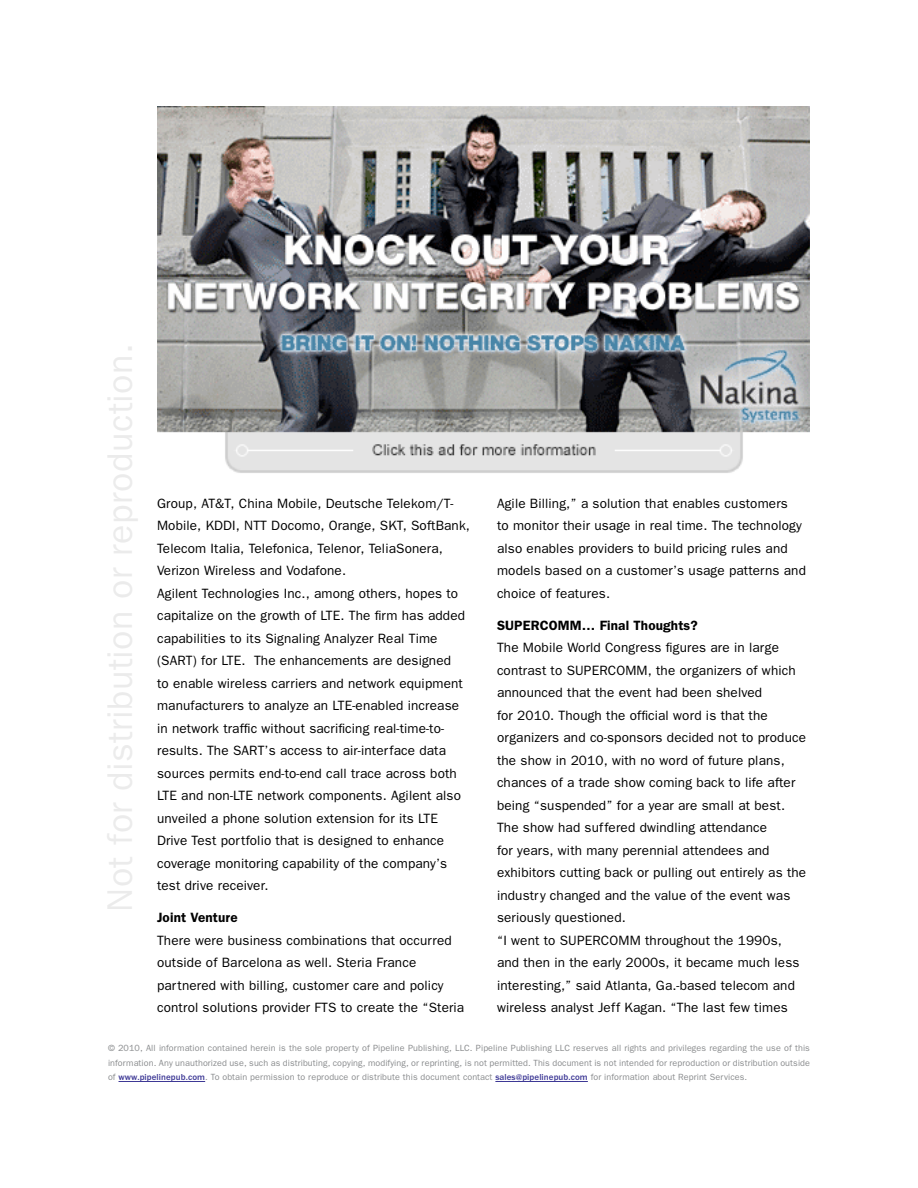
<style>
.page{position:relative;width:918px;height:1188px;background:#fff}
.page>*{position:absolute;margin:0;border:0;box-sizing:border-box;transform-origin:0 0}
.Body_Copy{font:13.5px/22.5px "Franklin Gothic";letter-spacing:.01em;color:#000}
.Sub-Heading{font:600 13.5px "Franklin Gothic";letter-spacing:.01em;color:#000}
.t1{font:9px/14.4px "Franklin Gothic";letter-spacing:.01em;color:#8a8c8e;text-align:justify}
.s1{font-family:"Franklin Gothic EF";font-weight:500;color:#3d3895}
</style>
<div class="page">
<hr style="left:119px;top:1081px;width:86px;height:1px;background:#3d3895">
<hr style="left:495px;top:1081px;width:93px;height:1px;background:#3d3895">
<img style="left:158px;top:106px;width:652px;height:367px">
<p class="Body_Copy" style="left:157px;top:492px;width:314px">Group, AT&amp;T, China Mobile, Deutsche Telekom/T-Mobile, KDDI, NTT Docomo, Orange, SKT, SoftBank, Telecom Italia, Telefonica, Telenor, TeliaSonera, Verizon Wireless and Vodafone.</p>
<p class="Body_Copy" style="left:157px;top:582px;width:309px">Agilent Technologies Inc., among others, hopes to capitalize on the growth of LTE. The firm has added capabilities to its Signaling Analyzer Real Time (SART) for LTE. The enhancements are designed to enable wireless carriers and network equipment manufacturers to analyze an LTE-enabled increase in network traffic without sacrificing real-time-to&shy;results. The SART’s access to air-interface data sources permits end-to-end call trace across both LTE and non-LTE network components. Agilent also unveiled a phone solution extension for its LTE Drive Test portfolio that is designed to enhance coverage monitoring capability of the company’s test drive receiver.</p>
<p class="Sub-Heading" style="left:157px;top:909px;width:82px">Joint Venture</p>
<p class="Body_Copy" style="left:157px;top:928px;width:309px">There were business combinations that occurred outside of Barcelona as well. Steria France partnered with billing, customer care and policy control solutions provider FTS to create the “Steria</p>
<p class="Body_Copy" style="left:497px;top:492px;width:310px">Agile Billing,” a solution that enables customers<br>to monitor their usage in real time. The technology also enables providers to build pricing rules and models based on a customer’s usage patterns and choice of features.</p>
<p class="Sub-Heading" style="left:497px;top:617px;width:202px">SUPERCOMM… Final Thoughts?</p>
<p class="Body_Copy" style="left:497px;top:636px;width:311px">The Mobile World Congress figures are in large contrast to SUPERCOMM, the organizers of which announced that the event had been shelved<br>for 2010. Though the official word is that the organizers and co-sponsors decided not to produce the show in 2010, with no word of future plans, chances of a trade show coming back to life after being “suspended” for a year are small at best.</p>
<p class="Body_Copy" style="left:497px;top:816px;width:311px">The show had suffered dwindling attendance<br>for years, with many perennial attendees and exhibitors cutting back or pulling out entirely as the industry changed and the value of the event was seriously questioned.</p>
<p class="Body_Copy" style="left:497px;top:928px;width:304px">“I went to SUPERCOMM throughout the 1990s, and then in the early 2000s, it became much less interesting,” said Atlanta, Ga.-based telecom and wireless analyst Jeff Kagan. “The last few times</p>
<p class="t1" style="left:108px;top:1041px;width:704px">© 2010, All information contained herein is the sole property of Pipeline Publishing, LLC. Pipeline Publishing LLC reserves all rights and privileges regarding the use of this information. Any unauthorized use, such as distributing, copying, modifying, or reprinting, is not permitted. This document is not intended for reproduction or distribution outside of <span class="s1">www.pipelinepub.com</span>. To obtain permission to reproduce or distribute this document contact <span class="s1">sales@pipelinepub.com</span> for information about Reprint Services.</p>
</div>
